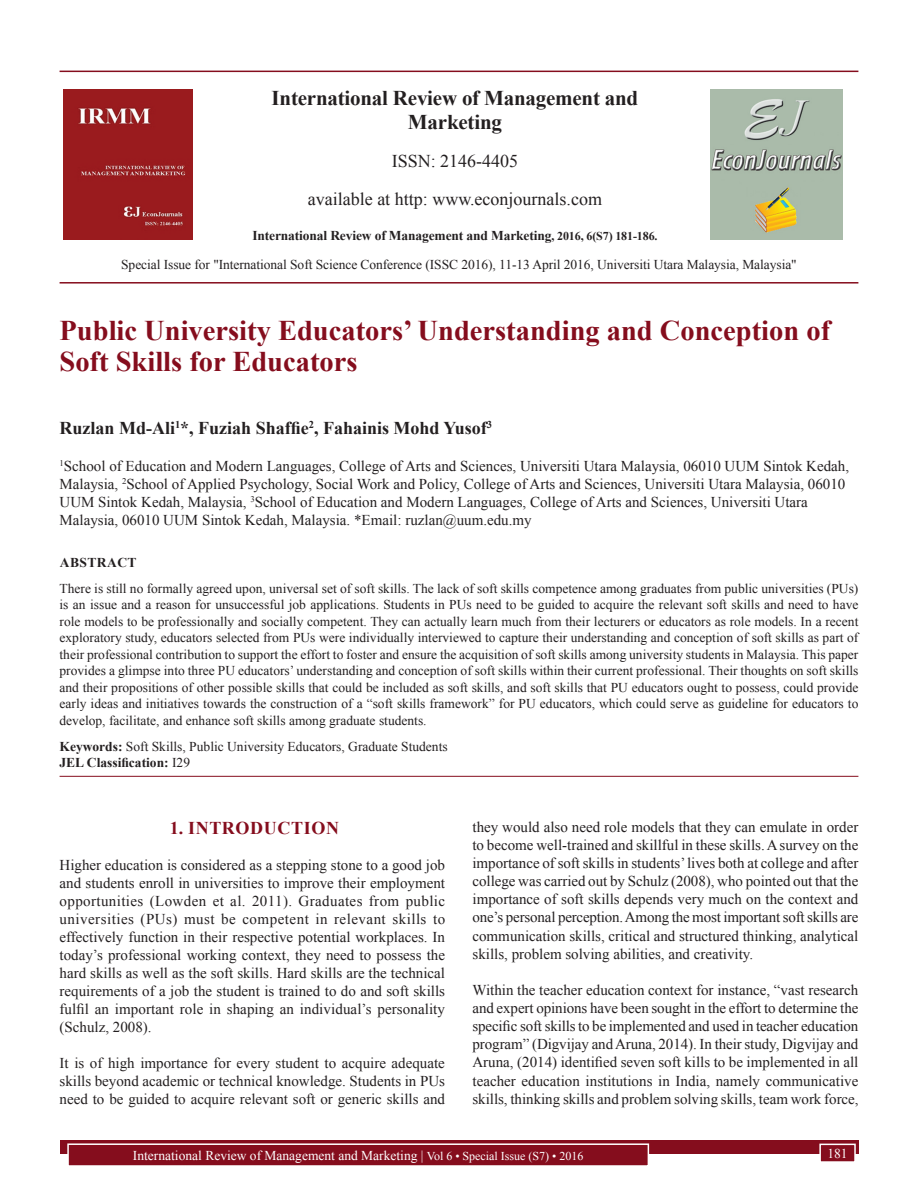
<style>
.page{position:relative;width:918px;height:1188px;background:#fff}
.page>*{position:absolute;margin:0;border:0;box-sizing:border-box;transform-origin:0 0}
.AT{font:700 28.5px/31.5px "Times New Roman";color:#850d1d}
.Issue_details{font:700 21px/24px "Times New Roman";letter-spacing:-.01em;color:#231f20;text-align:center}
.Issue_details-2{font:18px "Times New Roman";color:#231f20}
.AU{font:700 18px "Times New Roman";color:#231f20}
.t1{font:700 18px "Times New Roman";letter-spacing:.035em;color:#850d1d}
.TX{font:15px/18.1px "Times New Roman";color:#231f20;text-align:justify}
.AFF{font:15px/18px "Times New Roman";color:#231f20}
.ABS{font:13.5px/16.5px "Times New Roman";letter-spacing:-.005em;color:#231f20;text-align:justify}
.KWD{font:13.5px/16.2px "Times New Roman";color:#231f20}
.Folio{font:13.5px "Times New Roman";color:#fff}
.Issue_details-3{font:700 13.5px "Times New Roman";letter-spacing:-.01em;color:#231f20}
.ABSH{font:700 13.5px "Times New Roman";letter-spacing:.035em;color:#231f20}
.s1{font-size:12px}
.s2{font-weight:700}
</style>
<div class="page">
<div style="left:60px;top:1140px;width:798px;height:13px;background:#850d1d"></div>
<div style="left:68px;top:1144px;width:580px;height:22px;background:#850d1d"></div>
<div style="left:67px;top:1143px;width:582px;height:24px;border:2px solid #fff"></div>
<div style="left:820px;top:1144px;width:35px;height:18px;background:#850d1d"></div>
<div style="left:819px;top:1144px;width:37px;height:19px;border:2px solid #fff"></div>
<hr style="left:60px;top:71px;width:798px;height:1px;background:#850d1d">
<img style="left:64px;top:89px;width:129px;height:151px">
<img style="left:711px;top:89px;width:132px;height:150px">
<hr style="left:60px;top:282px;width:798px;height:2px;background:#850d1d">
<hr style="left:60px;top:776px;width:798px;height:1px;background:#850d1d">
<p class="Issue_details" style="left:272px;top:85px;width:368px">International Review of Management and<br>Marketing</p>
<p class="Issue_details-2" style="left:392px;top:149px;width:128px">ISSN: 2146-4405</p>
<p class="Issue_details-2" style="left:308px;top:187px;width:296px">available at http: www.econjournals.com</p>
<p class="Issue_details-3" style="left:252px;top:226px;width:407px">International Review of Management and Marketing<span class="s1">, 2016, 6(S7) 181-186.</span></p>
<p class="ABS" style="left:121px;top:256px;width:677px">Special Issue for "International Soft Science Conference (ISSC 2016), 11-13 April 2016, Universiti Utara Malaysia, Malaysia"</p>
<p class="AT" style="left:60px;top:313px;width:772px">Public University Educators’ Understanding and Conception of<br>Soft Skills for Educators</p>
<p class="AU" style="left:60px;top:415px;width:434px">Ruzlan Md-Ali<sup>1</sup>*, Fuziah Shaffie<sup>2</sup>, Fahainis Mohd Yusof<sup>3</sup></p>
<p class="AFF" style="left:60px;top:457px;width:791px"><sup>1</sup>School of Education and Modern Languages, College of Arts and Sciences, Universiti Utara Malaysia, 06010 UUM Sintok Kedah, Malaysia, <sup>2</sup>School of Applied Psychology, Social Work and Policy, College of Arts and Sciences, Universiti Utara Malaysia, 06010<br>UUM Sintok Kedah, Malaysia, <sup>3</sup>School of Education and Modern Languages, College of Arts and Sciences, Universiti Utara Malaysia, 06010 UUM Sintok Kedah, Malaysia. *Email: ruzlan@uum.edu.my</p>
<p class="ABSH" style="left:60px;top:553px;width:78px">ABSTRACT</p>
<p class="ABS" style="left:60px;top:580px;width:800px">There is still no formally agreed upon, universal set of soft skills. The lack of soft skills competence among graduates from public universities (PUs) is an issue and a reason for unsuccessful job applications. Students in PUs need to be guided to acquire the relevant soft skills and need to have role models to be professionally and socially competent. They can actually learn much from their lecturers or educators as role models. In a recent exploratory study, educators selected from PUs were individually interviewed to capture their understanding and conception of soft skills as part of their professional contribution to support the effort to foster and ensure the acquisition of soft skills among university students in Malaysia. This paper provides a glimpse into three PU educators’ understanding and conception of soft skills within their current professional. Their thoughts on soft skills and their propositions of other possible skills that could be included as soft skills, and soft skills that PU educators ought to possess, could provide early ideas and initiatives towards the construction of a “soft skills framework” for PU educators, which could serve as guideline for educators to develop, facilitate, and enhance soft skills among graduate students.</p>
<p class="KWD" style="left:60px;top:738px;width:390px"><span class="s2">Keywords:</span> Soft Skills, Public University Educators, Graduate Students<br><span class="s2">JEL Classification:</span> I29</p>
<h1 class="t1" style="left:170px;top:815px;width:171px">1. INTRODUCTION</h1>
<p class="TX" style="left:60px;top:855px;width:387px">Higher education is considered as a stepping stone to a good job and students enroll in universities to improve their employment opportunities (Lowden et al. 2011). Graduates from public universities (PUs) must be competent in relevant skills to effectively function in their respective potential workplaces. In today’s professional working context, they need to possess the hard skills as well as the soft skills. Hard skills are the technical requirements of a job the student is trained to do and soft skills fulfil an important role in shaping an individual’s personality (Schulz, 2008).</p>
<p class="TX" style="left:60px;top:1053px;width:387px">It is of high importance for every student to acquire adequate skills beyond academic or technical knowledge. Students in PUs need to be guided to acquire relevant soft or generic skills and</p>
<p class="TX" style="left:472px;top:818px;width:388px">they would also need role models that they can emulate in order to become well-trained and skillful in these skills. Asurvey on the importance of soft skills in students’ lives both at college and after college was carried out by Schulz (2008), who pointed out that the importance of soft skills depends very much on the context and one’s personal perception. Among the most important soft skills are communication skills, critical and structured thinking, analytical skills, problem solving abilities, and creativity.</p>
<p class="TX" style="left:472px;top:981px;width:388px">Within the teacher education context for instance, “vast research and expert opinions have been sought in the effort to determine the specific soft skills to be implemented and used in teacher education program” (Digvijay and Aruna, 2014). In their study, Digvijay and Aruna, (2014) identified seven soft kills to be implemented in all teacher education institutions in India, namely communicative skills, thinking skills and problem solving skills, team work force,</p>
<p class="Folio" style="left:133px;top:1146px;width:452px">International Review of Management and Marketing | <span class="s1">Vol 6 • Special Issue (S7) • 2016</span></p>
<p class="Folio" style="left:827px;top:1144px;width:22px">181</p>
</div>
